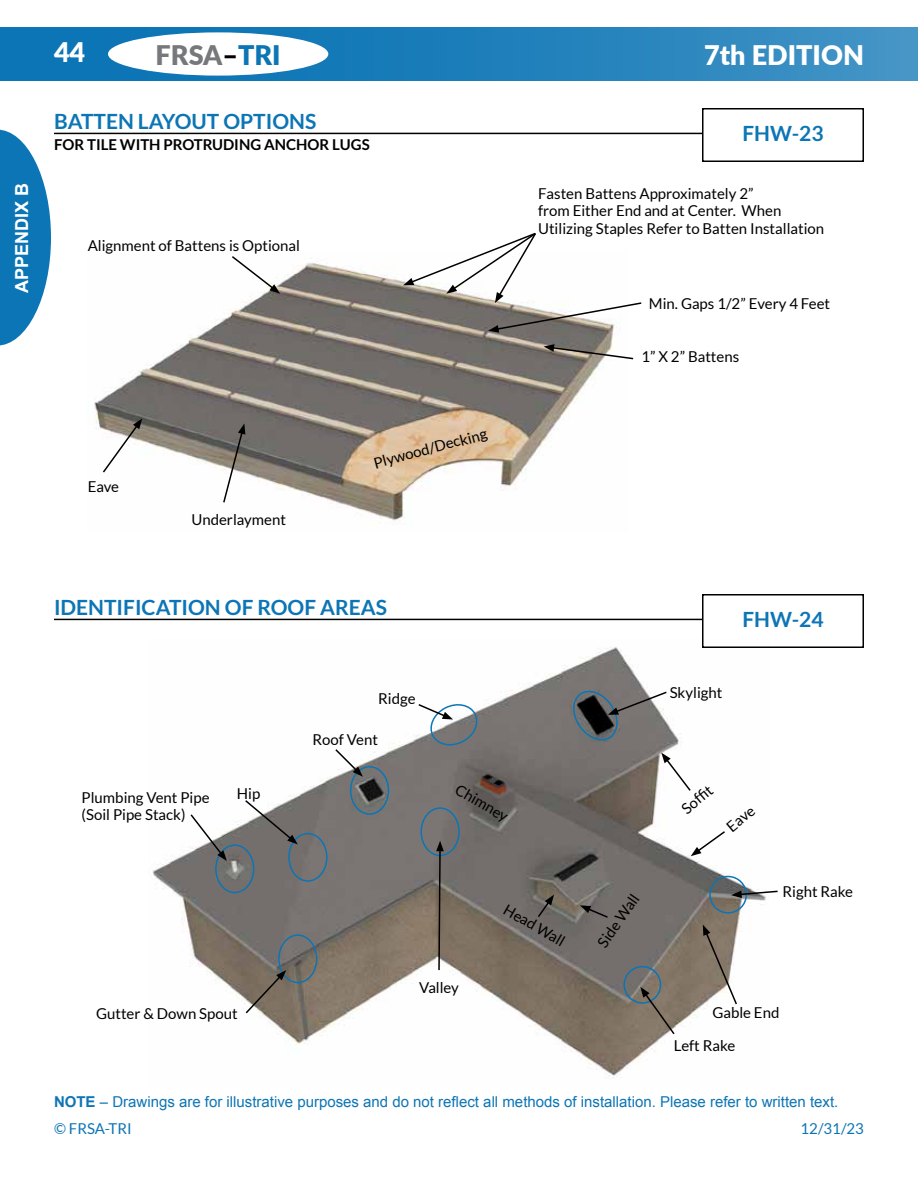
<style>
.page{position:relative;width:918px;height:1188px;background:#fff}
.page>*{position:absolute;margin:0;border:0;box-sizing:border-box;transform-origin:0 0}
.t1{font:900 27px "Lato";color:#fff}
.t2{font:900 27px "Lato";color:#77787b}
.t3{font:700 21px "Lato";color:#0c75b5}
.t4{font:700 18px "Arial";color:#fff}
.t5{font:15px/17.2px "Lato";color:#000}
.t6{font:15px "Arial";color:#0c75b5}
.t7{font:700 15px "Lato";color:#000}
.t8{font:15px "Lato";color:#0c75b5}
.s1{color:#000}
.s2{color:#0c75b5}
.s3{font-weight:700}
</style>
<div class="page">
<div style="left:0;top:27px;width:918px;height:54px;background:linear-gradient(to right,#026fb2,#3e91c4)"></div>
<div style="left:108px;top:32px;width:220px;height:44px;background:#fff;border-radius:50%"></div>
<svg style="left:0;top:130px;width:51px;height:216px"></svg>
<img style="left:152px;top:647px;width:614px;height:431px">
<hr style="left:54px;top:133px;width:648px;height:1px;background:#000">
<div style="left:702px;top:108px;width:162px;height:54px;border:2px solid #000"></div>
<hr style="left:54px;top:619px;width:648px;height:1px;background:#000">
<div style="left:702px;top:594px;width:162px;height:54px;border:2px solid #000"></div>
<img style="left:94px;top:258px;width:519px;height:266px">
<svg style="left:403px;top:233px;width:239px;height:100px"></svg>
<svg style="left:544px;top:344px;width:90px;height:16px"></svg>
<svg style="left:222px;top:423px;width:23px;height:81px"></svg>
<svg style="left:101px;top:419px;width:41px;height:55px"></svg>
<svg style="left:230px;top:256px;width:50px;height:38px"></svg>
<div style="left:420px;top:807px;width:40px;height:49px;border:2px solid #0c75b5;border-radius:50%"></div>
<svg style="left:436px;top:841px;width:8px;height:131px"></svg>
<div style="left:350px;top:766px;width:39px;height:49px;border:2px solid #0c75b5;border-radius:50%"></div>
<svg style="left:334px;top:748px;width:29px;height:29px"></svg>
<div style="left:215px;top:844px;width:39px;height:49px;border:2px solid #0c75b5;border-radius:50%"></div>
<svg style="left:189px;top:813px;width:38px;height:48px"></svg>
<div style="left:278px;top:934px;width:39px;height:49px;border:2px solid #0c75b5;border-radius:50%"></div>
<svg style="left:244px;top:970px;width:42px;height:45px"></svg>
<svg style="left:536px;top:895px;width:18px;height:24px"></svg>
<svg style="left:580px;top:905px;width:29px;height:14px"></svg>
<div style="left:709px;top:876px;width:38px;height:38px;border:2px solid #0c75b5;border-radius:50%"></div>
<svg style="left:731px;top:890px;width:47px;height:8px"></svg>
<div style="left:623px;top:966px;width:38px;height:38px;border:2px solid #0c75b5;border-radius:50%"></div>
<svg style="left:640px;top:987px;width:36px;height:49px"></svg>
<svg style="left:703px;top:925px;width:35px;height:81px"></svg>
<svg style="left:570px;top:688px;width:98px;height:55px"></svg>
<svg style="left:661px;top:753px;width:31px;height:39px"></svg>
<svg style="left:691px;top:830px;width:36px;height:26px"></svg>
<div style="left:288px;top:833px;width:40px;height:49px;border:2px solid #0c75b5;border-radius:50%"></div>
<svg style="left:244px;top:799px;width:54px;height:45px"></svg>
<svg style="left:417px;top:702px;width:63px;height:46px"></svg>
<p class="t4" style="left:10px;top:293px;width:112px;rotate:-90deg">APPENDIX B</p>
<h1 class="t1" style="left:54px;top:32px;width:33px">44</h1>
<h1 class="t2" style="left:156px;top:35px;width:126px">FRSA<span class="s1">–</span><span class="s2">TRI</span></h1>
<h2 class="t3" style="left:54px;top:109px;width:264px">BATTEN LAYOUT OPTIONS</h2>
<p class="t7" style="left:54px;top:136px;width:317px">FOR TILE WITH PROTRUDING ANCHOR LUGS</p>
<p class="t5" style="left:88px;top:237px;width:214px">Alignment of Battens is Optional</p>
<p class="t5" style="left:88px;top:478px;width:33px">Eave</p>
<p class="t5" style="left:191px;top:511px;width:96px">Underlayment</p>
<p class="t5" style="left:372px;top:455px;width:118px;rotate:-15deg">Plywood/Decking</p>
<h1 class="t1" style="left:704px;top:35px;width:161px">7th EDITION</h1>
<h2 class="t3" style="left:742px;top:121px;width:83px">FHW‑23</h2>
<p class="t5" style="left:538px;top:185px;width:288px">Fasten Battens Approximately 2”<br>from Either End and at Center. When<br>Utilizing Staples Refer to Batten Installation</p>
<p class="t5" style="left:649px;top:295px;width:183px">Min. Gaps 1/2” Every 4 Feet</p>
<p class="t5" style="left:641px;top:348px;width:99px">1” X 2” Battens</p>
<h2 class="t3" style="left:54px;top:595px;width:335px">IDENTIFICATION OF ROOF AREAS</h2>
<p class="t5" style="left:378px;top:690px;width:39px">Ridge</p>
<p class="t5" style="left:82px;top:789px;width:129px">Plumbing Vent Pipe (Soil Pipe Stack)</p>
<p class="t5" style="left:237px;top:785px;width:25px">Hip</p>
<p class="t5" style="left:96px;top:1005px;width:143px">Gutter &amp; Down Spout</p>
<p class="t5" style="left:313px;top:730px;width:67px">Roof Vent</p>
<p class="t5" style="left:461px;top:781px;width:60px;rotate:30deg">Chimney</p>
<p class="t5" style="left:419px;top:979px;width:41px">Valley</p>
<p class="t5" style="left:509px;top:901px;width:69px;rotate:30deg">Head Wall</p>
<p class="t5" style="left:594px;top:940px;width:62px;rotate:-55deg">Side Wall</p>
<h2 class="t3" style="left:742px;top:607px;width:83px">FHW‑24</h2>
<p class="t5" style="left:670px;top:684px;width:54px">Skylight</p>
<p class="t5" style="left:678px;top:804px;width:37px;rotate:-40deg">Soffi t</p>
<p class="t5" style="left:723px;top:822px;width:33px;rotate:-40deg">Eave</p>
<p class="t5" style="left:783px;top:883px;width:72px">Right Rake</p>
<p class="t5" style="left:712px;top:1004px;width:69px">Gable End</p>
<p class="t5" style="left:674px;top:1037px;width:63px">Left Rake</p>
<p class="t6" style="left:54px;top:1092px;width:786px"><span class="s3">NOTE</span> – Drawings are for illustrative purposes and do not reflect all methods of installation. Please refer to written text.</p>
<p class="t8" style="left:54px;top:1120px;width:79px">© FRSA-TRI</p>
<p class="t8" style="left:801px;top:1120px;width:65px">12/31/23</p>
</div>
